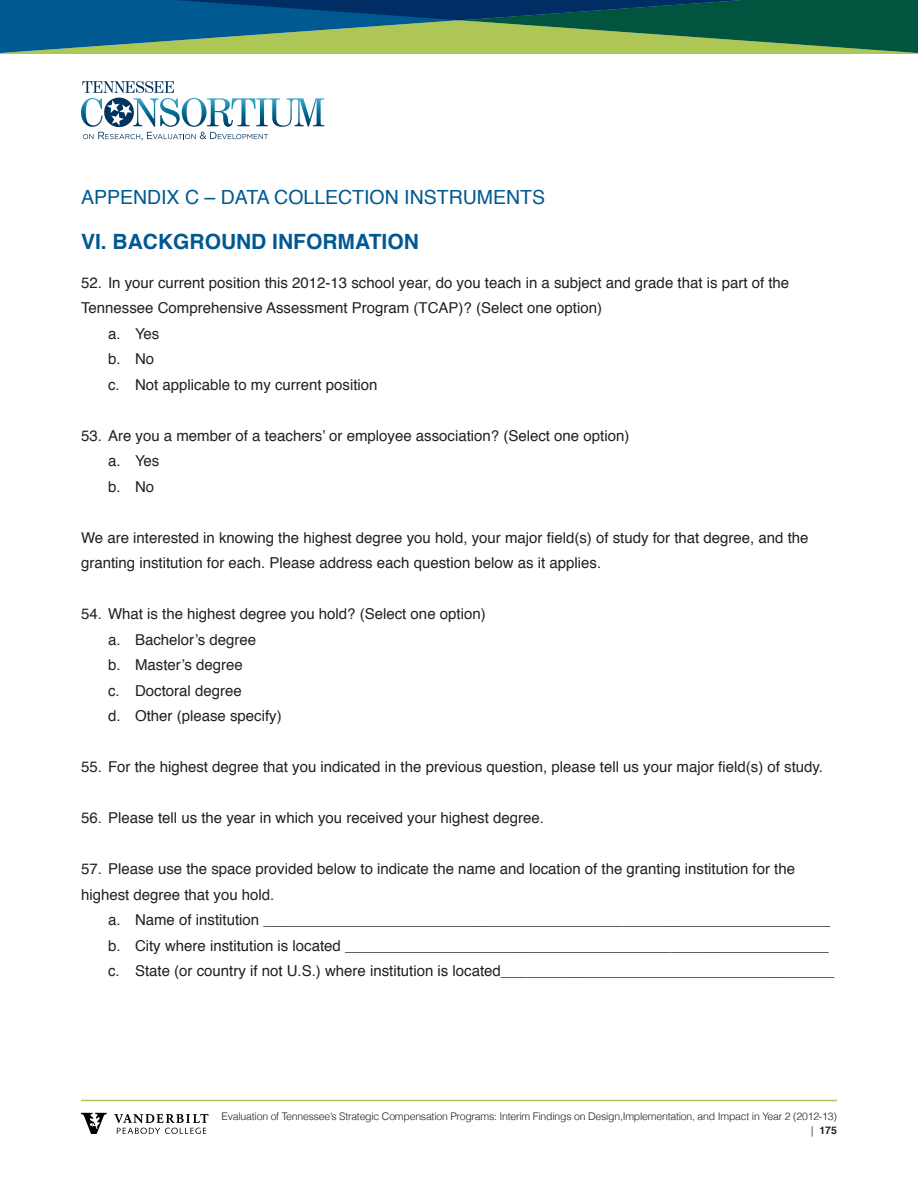
<style>
.page{position:relative;width:918px;height:1188px;background:#fff}
.page>*{position:absolute;margin:0;border:0;box-sizing:border-box;transform-origin:0 0}
.t1{font:700 21px "Helvetica";color:#005991}
.t2{font:19.5px "Helvetica";color:#005991}
.t3{font:15px/25.5px "Helvetica";color:#231f20}
.t4{font:300 10.5px/14.1px "Helvetica";letter-spacing:-.02em;color:#231f20;text-align:right}
.s1{font-weight:700}
</style>
<div class="page">
<svg style="left:0;top:0;width:918px;height:54px;background:#387662"></svg>
<svg style="left:81px;top:81px;width:243px;height:59px"></svg>
<hr style="left:81px;top:1100px;width:756px;height:1px;background:#adc656">
<svg style="left:81px;top:1113px;width:26px;height:21px"></svg>
<svg style="left:114px;top:1114px;width:94px;height:20px"></svg>
<h2 class="t2" style="left:81px;top:182px;width:466px">APPENDIX C – DATA COLLECTION INSTRUMENTS</h2>
<h1 class="t1" style="left:81px;top:224px;width:339px">VI. BACKGROUND INFORMATION</h1>
<p class="t3" style="left:81px;top:270px;width:710px">52. In your current position this 2012-13 school year, do you teach in a subject and grade that is part of the</p>
<p class="t3" style="left:81px;top:296px;width:523px">Tennessee Comprehensive Assessment Program (TCAP)? (Select one option)</p>
<p class="t3" style="left:108px;top:321px;width:53px">a. Yes</p>
<p class="t3" style="left:108px;top:347px;width:48px">b. No</p>
<p class="t3" style="left:108px;top:372px;width:271px">c. Not applicable to my current position</p>
<p class="t3" style="left:108px;top:423px;width:523px;text-indent:-27px">53. Are you a member of a teachers’ or employee association? (Select one option) a. Yes<br>b. No</p>
<p class="t3" style="left:81px;top:525px;width:729px">We are interested in knowing the highest degree you hold, your major field(s) of study for that degree, and the granting institution for each. Please address each question below as it applies.</p>
<p class="t3" style="left:108px;top:602px;width:379px;text-indent:-27px">54. What is the highest degree you hold? (Select one option) a. Bachelor’s degree<br>b. Master’s degree<br>c. Doctoral degree<br>d. Other (please specify)</p>
<p class="t3" style="left:81px;top:755px;width:744px">55. For the highest degree that you indicated in the previous question, please tell us your major field(s) of study.</p>
<p class="t3" style="left:81px;top:806px;width:465px">56. Please tell us the year in which you received your highest degree.</p>
<p class="t3" style="left:81px;top:857px;width:716px">57. Please use the space provided below to indicate the name and location of the granting institution for the highest degree that you hold.</p>
<p class="t3" style="left:108px;top:908px;width:728px">a. Name of institution ____________________________________________________________________ b. City where institution is located __________________________________________________________ c. State (or country if not U.S.) where institution is located________________________________________</p>
<p class="t4" style="left:222px;top:1109px;width:617px">Evaluation of Tennessee’s Strategic Compensation Programs: Interim Findings on Design,Implementation, and Impact in Year 2 (2012-13) | <span class="s1">175</span></p>
</div>
